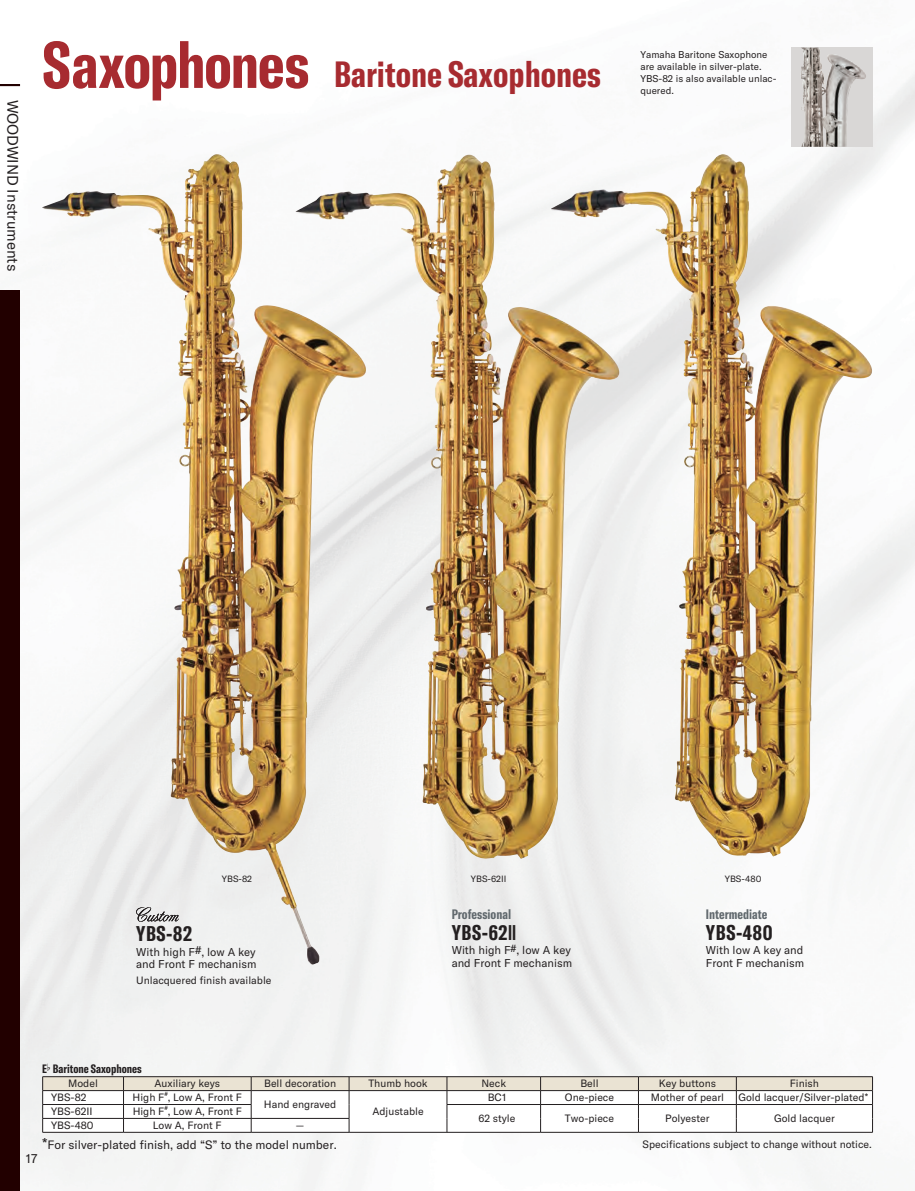
<style>
.page{position:relative;width:915px;height:1191px;background:#fff}
.page>*{position:absolute;margin:0;border:0;box-sizing:border-box;transform-origin:0 0}
.t1{font:700 extra-condensed 64.5px "GT America Y";letter-spacing:-.02em;color:#a72b30}
.t2{font:700 extra-condensed 36px "GT America Y";color:#a72b30}
.t3{font:700 extra-condensed 21px "GT America Y";letter-spacing:.03em;color:#231f20}
.t4{font:15px "GT America Y";color:#231f20}
.t5{font:700 extra-condensed 13.5px "GT America Y";color:#61696e}
.t6{font:12.75px "GT America Y";color:#231f20}
.t7{font:12px "GT America Y";color:#231f20}
.t8{font:700 extra-condensed 12px "GT America Y";color:#231f20}
.t9{font:11.25px/12.8px "GT America Y";color:#231f20}
.t10{font:10.5px "GT America Y";color:#231f20}
.t11{font:9.75px/12px "GT America Y";color:#231f20}
.t12{font:9px "GT America Y";color:#231f20}
.t13{font:6.15px "GT America Y";color:#231f20}
.s1{font-size:16.5px}
</style>
<div class="page">
<img style="left:0;top:47px;width:914px;height:1144px">
<hr style="left:0;top:84px;width:20px;height:2px;background:#200">
<div style="left:0;top:290px;width:20px;height:901px;background:#200"></div>
<svg style="left:42px;top:1076px;width:831px;height:56px"></svg>
<hr style="left:43px;top:1132px;width:80px;height:1px;background:#231f20">
<hr style="left:123px;top:1132px;width:128px;height:1px;background:#231f20">
<hr style="left:251px;top:1132px;width:98px;height:1px;background:#231f20">
<hr style="left:349px;top:1132px;width:98px;height:1px;background:#231f20">
<hr style="left:447px;top:1132px;width:93px;height:1px;background:#231f20">
<hr style="left:540px;top:1132px;width:98px;height:1px;background:#231f20">
<hr style="left:638px;top:1132px;width:98px;height:1px;background:#231f20">
<hr style="left:736px;top:1132px;width:136px;height:1px;background:#231f20">
<img style="left:42px;top:154px;width:174px;height:79px">
<img style="left:295px;top:158px;width:167px;height:75px">
<img style="left:551px;top:155px;width:168px;height:77px">
<svg style="left:136px;top:907px;width:43px;height:14px"></svg>
<div style="left:790px;top:48px;width:82px;height:99px;background:#d9d7d6"></div>
<img style="left:801px;top:48px;width:45px;height:99px">
<h3 class="t4" style="left:22px;top:100px;width:173px;rotate:90deg">WOODWIND Instruments</h3>
<h1 class="t1" style="left:43px;top:26px;width:268px">Saxophones</h1>
<p class="t11" style="left:640px;top:49px;width:137px">Yamaha Baritone Saxophone are available in silver-plate.<br>YBS-82 is also available unlac&shy;quered.</p>
<h2 class="t2" style="left:334px;top:52px;width:268px">Baritone Saxophones</h2>
<p class="t12" style="left:222px;top:874px;width:31px">YBS-82</p>
<p class="t12" style="left:471px;top:874px;width:37px">YBS-62II</p>
<p class="t12" style="left:724px;top:874px;width:38px">YBS-480</p>
<h3 class="t3" style="left:136px;top:921px;width:57px">YBS-82</h3>
<p class="t9" style="left:136px;top:945px;width:122px">With high F#, low A key and Front F mechanism</p>
<p class="t10" style="left:136px;top:973px;width:137px">Unlacquered finish available</p>
<p class="t8" style="left:42px;top:1061px;width:101px">E<sup>b</sup> Baritone Saxophones</p>
<p class="t5" style="left:451px;top:906px;width:61px">Professional</p>
<h3 class="t3" style="left:451px;top:920px;width:66px">YBS-62II</h3>
<p class="t9" style="left:451px;top:944px;width:122px">With high F<sup>#</sup>, low A key and Front F mechanism</p>
<p class="t5" style="left:705px;top:906px;width:63px">Intermediate</p>
<h3 class="t3" style="left:705px;top:920px;width:68px">YBS-480</h3>
<p class="t9" style="left:705px;top:944px;width:100px">With low A key and<br>Front F mechanism</p>
<p class="t10" style="left:68px;top:1077px;width:31px">Model</p>
<p class="t10" style="left:154px;top:1077px;width:67px">Auxiliary keys</p>
<p class="t10" style="left:264px;top:1077px;width:73px">Bell decoration</p>
<p class="t10" style="left:368px;top:1077px;width:61px">Thumb hook</p>
<p class="t10" style="left:481px;top:1077px;width:26px">Neck</p>
<p class="t10" style="left:580px;top:1077px;width:20px">Bell</p>
<p class="t10" style="left:658px;top:1077px;width:59px">Key buttons</p>
<p class="t10" style="left:789px;top:1077px;width:31px">Finish</p>
<p class="t10" style="left:51px;top:1091px;width:37px">YBS-82</p>
<p class="t10" style="left:133px;top:1091px;width:111px">High F , Low A, Front F</p>
<p class="t13" style="left:164px;top:1090px;width:5px">#</p>
<p class="t10" style="left:487px;top:1091px;width:20px">BC1</p>
<p class="t10" style="left:564px;top:1091px;width:51px">One-piece</p>
<p class="t10" style="left:650px;top:1091px;width:75px">Mother of pearl</p>
<p class="t10" style="left:738px;top:1091px;width:131px">Gold lacquer/Silver-plated*</p>
<p class="t10" style="left:264px;top:1098px;width:74px">Hand engraved</p>
<p class="t13" style="left:164px;top:1104px;width:5px">#</p>
<p class="t10" style="left:51px;top:1105px;width:43px">YBS-62II</p>
<p class="t10" style="left:133px;top:1105px;width:111px">High F , Low A, Front F</p>
<p class="t10" style="left:372px;top:1105px;width:53px">Adjustable</p>
<p class="t10" style="left:478px;top:1112px;width:38px">62 style</p>
<p class="t10" style="left:564px;top:1112px;width:51px">Two-piece</p>
<p class="t10" style="left:665px;top:1112px;width:46px">Polyester</p>
<p class="t10" style="left:773px;top:1112px;width:62px">Gold lacquer</p>
<p class="t10" style="left:51px;top:1119px;width:44px">YBS-480</p>
<p class="t10" style="left:153px;top:1119px;width:70px">Low A, Front F</p>
<p class="t10" style="left:296px;top:1119px;width:10px">—</p>
<p class="t7" style="left:42px;top:1137px;width:296px"><span class="s1">*</span>For silver-plated finish, add “S” to the model number.</p>
<p class="t10" style="left:642px;top:1138px;width:231px">Specifications subject to change without notice.</p>
<p class="t6" style="left:26px;top:1150px;width:13px">17</p>
</div>
